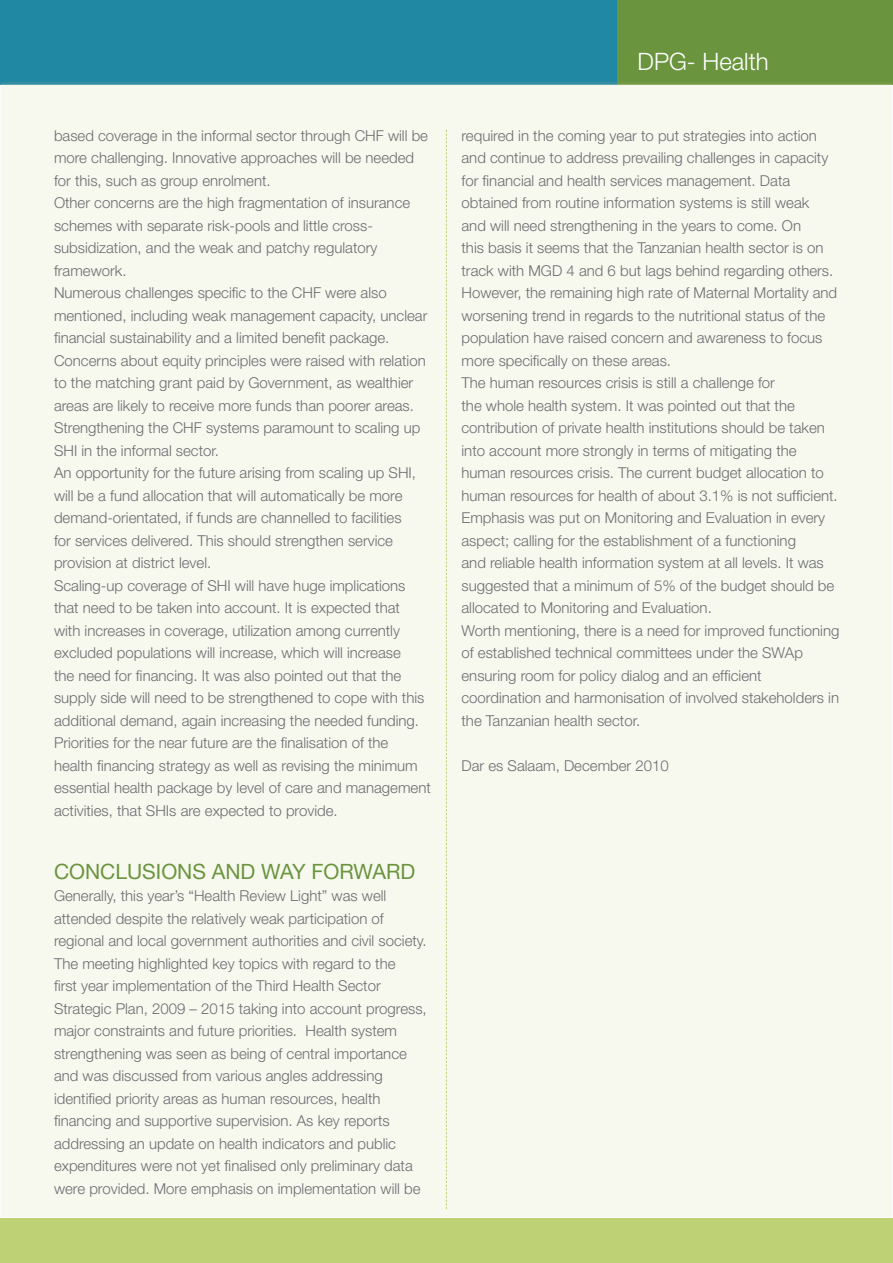
<style>
.page{position:relative;width:893px;height:1263px;background:#fff}
.page>*{position:absolute;margin:0;border:0;box-sizing:border-box;transform-origin:0 0}
.t1{font:300 24px "Helvetica Neue";color:#fff}
.t2{font:21px "Helvetica Neue";color:#6b943e}
.t3{font:300 15px/22.5px "Helvetica Neue";color:#6c6d70}
</style>
<div class="page">
<div style="left:1px;top:0;width:617px;height:85px;background:#2088a3"></div>
<div style="left:618px;top:0;width:275px;height:85px;background:#6b943e"></div>
<div style="left:1px;top:1218px;width:892px;height:45px;background:#bfd175"></div>
<div style="left:1px;top:85px;width:891px;height:1132px;background:#f7f9ef"></div>
<svg style="left:1px;top:82px;width:891px;height:3px"></svg>
<svg style="left:446px;top:130px;width:1px;height:1079px"></svg>
<p class="t3" style="left:54px;top:124px;width:378px">based coverage in the informal sector through CHF will be more challenging. Innovative approaches will be needed for this, such as group enrolment.<br>Other concerns are the high fragmentation of insurance schemes with separate risk-pools and little cross&shy;subsidization, and the weak and patchy regulatory framework.<br>Numerous challenges specific to the CHF were also mentioned, including weak management capacity, unclear financial sustainability and a limited benefit package.<br>Concerns about equity principles were raised with relation to the matching grant paid by Government, as wealthier areas are likely to receive more funds than poorer areas.<br>Strengthening the CHF systems paramount to scaling up SHI in the informal sector.<br>An opportunity for the future arising from scaling up SHI, will be a fund allocation that will automatically be more demand-orientated, if funds are channelled to facilities<br>for services delivered. This should strengthen service provision at district level.<br>Scaling-up coverage of SHI will have huge implications that need to be taken into account. It is expected that<br>with increases in coverage, utilization among currently excluded populations will increase, which will increase<br>the need for financing. It was also pointed out that the supply side will need to be strengthened to cope with this additional demand, again increasing the needed funding.<br>Priorities for the near future are the finalisation of the health financing strategy as well as revising the minimum essential health package by level of care and management activities, that SHIs are expected to provide.</p>
<h2 class="t2" style="left:54px;top:859px;width:363px">CONCLUSIONS AND WAY FORWARD</h2>
<p class="t3" style="left:54px;top:884px;width:374px">Generally, this year’s “Health Review Light” was well attended despite the relatively weak participation of regional and local government authorities and civil society.<br>The meeting highlighted key topics with regard to the<br>first year implementation of the Third Health Sector Strategic Plan, 2009 – 2015 taking into account progress, major constraints and future priorities. Health system strengthening was seen as being of central importance and was discussed from various angles addressing identified priority areas as human resources, health financing and supportive supervision. As key reports addressing an update on health indicators and public expenditures were not yet finalised only preliminary data were provided. More emphasis on implementation will be</p>
<h1 class="t1" style="left:638px;top:46px;width:133px">DPG- Health</h1>
<p class="t3" style="left:461px;top:124px;width:379px">required in the coming year to put strategies into action and continue to address prevailing challenges in capacity for financial and health services management. Data obtained from routine information systems is still weak<br>and will need strengthening in the years to come. On<br>this basis it seems that the Tanzanian health sector is on track with MGD 4 and 6 but lags behind regarding others.<br>However, the remaining high rate of Maternal Mortality and worsening trend in regards to the nutritional status of the population have raised concern and awareness to focus more specifically on these areas.<br>The human resources crisis is still a challenge for<br>the whole health system. It was pointed out that the contribution of private health institutions should be taken into account more strongly in terms of mitigating the human resources crisis. The current budget allocation to human resources for health of about 3.1% is not sufficient.<br>Emphasis was put on Monitoring and Evaluation in every aspect; calling for the establishment of a functioning<br>and reliable health information system at all levels. It was suggested that a minimum of 5% of the budget should be allocated to Monitoring and Evaluation.<br>Worth mentioning, there is a need for improved functioning of established technical committees under the SWAp ensuring room for policy dialog and an efficient coordination and harmonisation of involved stakeholders in the Tanzanian health sector.</p>
<p class="t3" style="left:461px;top:754px;width:209px">Dar es Salaam, December 2010</p>
</div>
